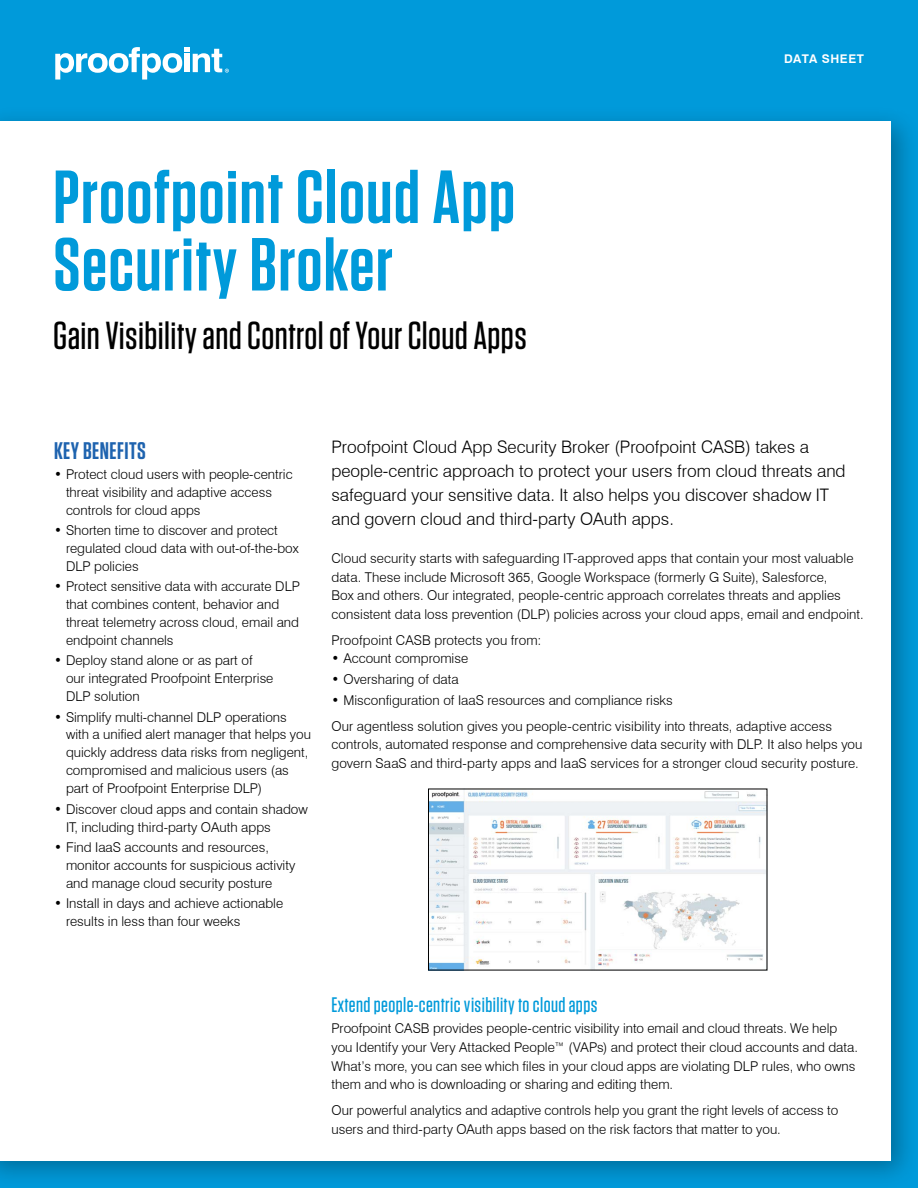
<style>
.page{position:relative;width:918px;height:1188px;background:#009ada}
.page>*{position:absolute;margin:0;border:0;box-sizing:border-box;transform-origin:0 0}
.t1{font:600 75px/67.5px "Tungsten";letter-spacing:.02em;color:#009ada}
.t2{font:500 39px "Tungsten";letter-spacing:.01em;color:#000}
.t3{font:600 24px "Tungsten";letter-spacing:.02em;color:#1e63af}
.t4{font:500 21px "Tungsten";letter-spacing:.02em;color:#009ada}
.t5{font:300 17.25px/24px "Swiss 721 BT";color:#000}
.t6{font:300 13.5px/18px "Swiss 721 BT";color:#000}
.t7{font:700 12px "Swiss 721 BT";letter-spacing:.05em;color:#fff}
</style>
<div class="page">
<div style="left:0;top:105px;width:918px;height:1083px;background:#000;opacity:.3"></div>
<div style="left:0;top:122px;width:891px;height:1039px;background:#fff"></div>
<svg style="left:55px;top:47px;width:174px;height:33px"></svg>
<img style="left:430px;top:791px;width:335px;height:177px">
<h1 class="t1" style="left:53px;top:165px;width:463px">Proofpoint Cloud App<br>Security Broker</h1>
<h2 class="t2" style="left:53px;top:315px;width:475px">Gain Visibility and Control of Your Cloud Apps</h2>
<p class="t7" style="left:784px;top:51px;width:81px">DATA SHEET</p>
<h3 class="t3" style="left:54px;top:438px;width:93px">KEY BENEFITS</h3>
<p class="t6" style="left:66px;top:465px;width:228px;text-indent:-12px">• Protect cloud users with people-centric threat visibility and adaptive access controls for cloud apps</p>
<p class="t6" style="left:66px;top:521px;width:234px;text-indent:-12px">• Shorten time to discover and protect regulated cloud data with out-of-the-box<br>DLP policies</p>
<p class="t6" style="left:66px;top:577px;width:235px;text-indent:-12px">• Protect sensitive data with accurate DLP that combines content, behavior and threat telemetry across cloud, email and endpoint channels</p>
<p class="t6" style="left:66px;top:651px;width:209px;text-indent:-12px">• Deploy stand alone or as part of our integrated Proofpoint Enterprise<br>DLP solution</p>
<p class="t6" style="left:66px;top:708px;width:247px;text-indent:-12px">• Simplify multi-channel DLP operations with a unified alert manager that helps you quickly address data risks from negligent, compromised and malicious users (as part of Proofpoint Enterprise DLP)</p>
<p class="t6" style="left:66px;top:800px;width:243px;text-indent:-12px">• Discover cloud apps and contain shadow<br>IT, including third-party OAuth apps</p>
<p class="t6" style="left:66px;top:838px;width:231px;text-indent:-12px">• Find IaaS accounts and resources, monitor accounts for suspicious activity and manage cloud security posture</p>
<p class="t6" style="left:66px;top:894px;width:219px;text-indent:-12px">• Install in days and achieve actionable results in less than four weeks</p>
<p class="t5" style="left:332px;top:434px;width:516px">Proofpoint Cloud App Security Broker (Proofpoint CASB) takes a people-centric approach to protect your users from cloud threats and safeguard your sensitive data. It also helps you discover shadow IT and govern cloud and third-party OAuth apps.</p>
<p class="t6" style="left:332px;top:549px;width:534px;line-height:18.8px">Cloud security starts with safeguarding IT-approved apps that contain your most valuable data. These include Microsoft 365, Google Workspace (formerly G Suite), Salesforce,<br>Box and others. Our integrated, people-centric approach correlates threats and applies consistent data loss prevention (DLP) policies across your cloud apps, email and endpoint.</p>
<p class="t6" style="left:332px;top:631px;width:211px">Proofpoint CASB protects you from:</p>
<p class="t6" style="left:332px;top:649px;width:138px">• Account compromise</p>
<p class="t6" style="left:332px;top:670px;width:129px">• Oversharing of data</p>
<p class="t6" style="left:332px;top:688px;width:502px;line-height:25.5px">• Misconfiguration of IaaS resources and compliance risks<br>Our agentless solution gives you people-centric visibility into threats, adaptive access</p>
<p class="t6" style="left:332px;top:735px;width:533px;line-height:18.8px">controls, automated response and comprehensive data security with DLP. It also helps you govern SaaS and third-party apps and IaaS services for a stronger cloud security posture.</p>
<h3 class="t4" style="left:332px;top:994px;width:268px">Extend people-centric visibility to cloud apps</h3>
<p class="t6" style="left:332px;top:1019px;width:528px;line-height:18.8px">Proofpoint CASB provides people-centric visibility into email and cloud threats. We help you Identify your Very Attacked People™ (VAPs) and protect their cloud accounts and data.<br>What’s more, you can see which files in your cloud apps are violating DLP rules, who owns them and who is downloading or sharing and editing them.</p>
<p class="t6" style="left:332px;top:1101px;width:508px;line-height:18.8px">Our powerful analytics and adaptive controls help you grant the right levels of access to users and third-party OAuth apps based on the risk factors that matter to you.</p>
</div>
